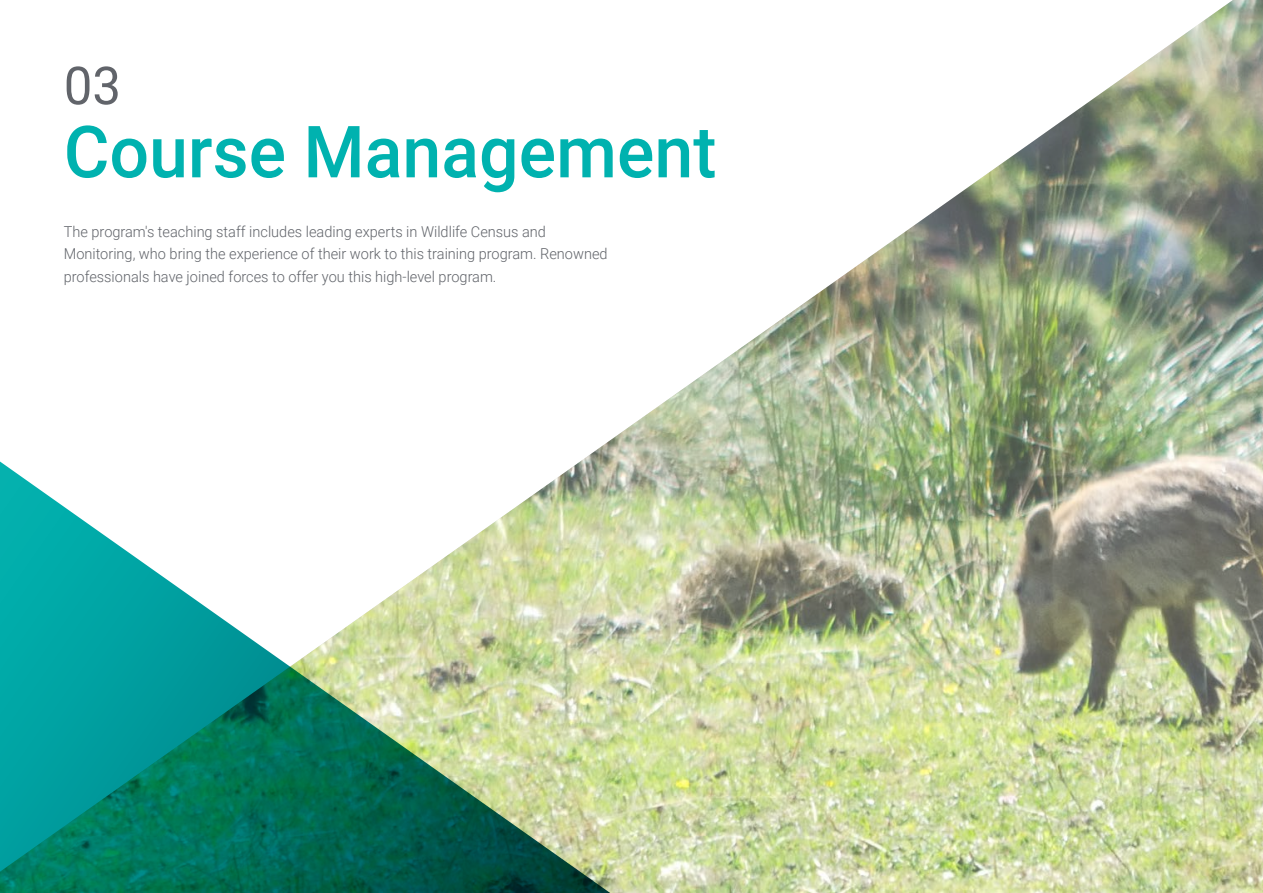
<style>
.page{position:relative;width:1263px;height:893px;background:#fff}
.page>*{position:absolute;margin:0;border:0;box-sizing:border-box;transform-origin:0 0}
.t1{font:500 72px "Roboto";color:#00b2af}
.t2{font:52.5px "Roboto";color:#61646a}
.t3{font:300 15px/22.5px "Roboto";color:#61646a}
</style>
<div class="page">
<img style="left:602px;top:0;width:661px;height:893px">
<svg style="left:0;top:446px;width:640px;height:447px"></svg>
<h2 class="t2" style="left:64px;top:49px;width:59px">03</h2>
<h1 class="t1" style="left:64px;top:101px;width:654px">Course Management</h1>
<p class="t3" style="left:64px;top:219px;width:545px">The program's teaching staff includes leading experts in Wildlife Census and<br>Monitoring, who bring the experience of their work to this training program. Renowned professionals have joined forces to offer you this high-level program.</p>
</div>
